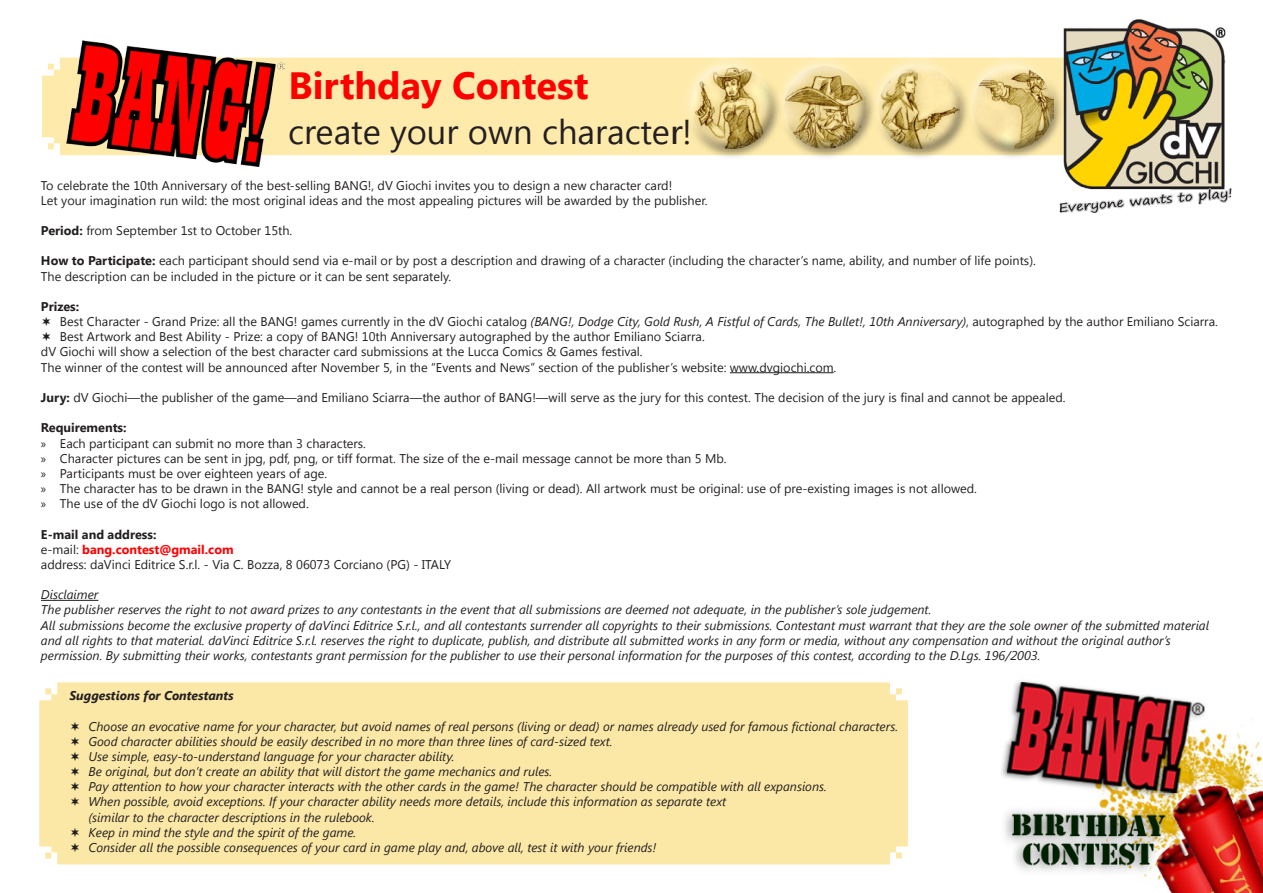
<style>
.page{position:relative;width:1263px;height:893px;background:#fff}
.page>*{position:absolute;margin:0;border:0;box-sizing:border-box;transform-origin:0 0}
.t1{font:700 37.95px "Segoe UI";color:#f00}
.t2{font:34.5px "Segoe UI";color:#231f20}
.t3{font:12.6px "Segoe UI";color:#231f20}
.t4{font:italic 12.6px/15.1px "Segoe UI";color:#231f20}
.t5{font:700 12.6px "Segoe UI";color:#231f20}
.t6{font:700 12.6px "Segoe UI";color:#f00}
.t7{font:italic 700 12.6px "Segoe UI";color:#231f20}
.s1{font-weight:700}
.s2{font-style:italic}
.s3{font-family:"Myriad Pro"}
.s4{font-weight:400;color:#231f20}
</style>
<div class="page">
<div style="left:42px;top:58px;width:632px;height:97px;background:#feebab"></div>
<hr style="left:730px;top:372px;width:104px;height:1px;background:#231f20">
<hr style="left:41px;top:600px;width:57px;height:1px;background:#231f20">
<img style="left:1059px;top:19px;width:173px;height:194px">
<img style="left:1001px;top:681px;width:262px;height:212px">
<img style="left:66px;top:40px;width:219px;height:126px">
<div style="left:39px;top:682px;width:869px;height:182px;background:#fce8a6"></div>
<div style="left:674px;top:51px;width:395px;height:114px;background:#231f20;opacity:.75"></div>
<svg style="left:71px;top:721px;width:8px;height:25px"></svg>
<svg style="left:71px;top:752px;width:8px;height:9px"></svg>
<svg style="left:71px;top:767px;width:8px;height:9px"></svg>
<svg style="left:71px;top:782px;width:8px;height:9px"></svg>
<svg style="left:71px;top:797px;width:8px;height:9px"></svg>
<svg style="left:71px;top:827px;width:8px;height:10px"></svg>
<svg style="left:71px;top:843px;width:8px;height:9px"></svg>
<p class="t1" style="left:288px;top:58px;width:302px">Birthday Contest</p>
<p class="t2" style="left:288px;top:108px;width:405px">create your own character!</p>
<p class="t3" style="left:41px;top:176px;width:633px">To celebrate the 10th Anniversary of the best-selling BANG!, dV Giochi invites you to design a new character card!</p>
<p class="t3" style="left:41px;top:191px;width:668px">Let your imagination run wild: the most original ideas and the most appealing pictures will be awarded by the publisher.</p>
<p class="t3" style="left:41px;top:222px;width:253px"><span class="s1">Period:</span> from September 1st to October 15th.</p>
<p class="t3" style="left:41px;top:252px;width:996px"><span class="s1">How to Participate:</span> each participant should send via e-mail or by post a description and drawing of a character (including the character’s name, ability, and number of life points).</p>
<p class="t3" style="left:41px;top:267px;width:412px">The description can be included in the picture or it can be sent separately.</p>
<p class="t5" style="left:41px;top:297px;width:40px">Prizes:</p>
<p class="t3" style="left:60px;top:313px;width:1159px">Best Character - Grand Prize: all the BANG! games currently in the dV Giochi catalog <span class="s2">(BANG!, Dodge City, Gold Rush, A Fistful of Cards, The Bullet!, 10th Anniversary)</span>, autographed by the author Emiliano Sciarra.</p>
<p class="t3" style="left:60px;top:328px;width:646px">Best Artwork and Best Ability - Prize: a copy of BANG! 10th Anniversary autographed by the author Emiliano Sciarra.</p>
<p class="t3" style="left:41px;top:343px;width:603px">dV Giochi will show a selection of the best character card submissions at the Lucca Comics &amp; Games festival.</p>
<p class="t3" style="left:41px;top:358px;width:797px">The winner of the contest will be announced after November 5, in the “Events and News” section of the publisher’s website: www.dvgiochi.com.</p>
<p class="t3" style="left:41px;top:389px;width:1026px"><span class="s1">Jury:</span> dV Giochi—the publisher of the game—and Emiliano Sciarra—the author of BANG!—will serve as the jury for this contest. The decision of the jury is final and cannot be appealed.</p>
<p class="t5" style="left:41px;top:419px;width:87px">Requirements:</p>
<p class="t3" style="left:41px;top:434px;width:327px"><span class="s3">»</span> Each participant can submit no more than 3 characters.</p>
<p class="t3" style="left:41px;top:449px;width:687px"><span class="s3">»</span> Character pictures can be sent in jpg, pdf, png, or tiff format. The size of the e-mail message cannot be more than 5 Mb.</p>
<p class="t3" style="left:41px;top:465px;width:288px"><span class="s3">»</span> Participants must be over eighteen years of age.</p>
<p class="t3" style="left:41px;top:480px;width:937px"><span class="s3">»</span> The character has to be drawn in the BANG! style and cannot be a real person (living or dead). All artwork must be original: use of pre-existing images is not allowed.</p>
<p class="t3" style="left:41px;top:495px;width:269px"><span class="s3">»</span> The use of the dV Giochi logo is not allowed.</p>
<p class="t5" style="left:41px;top:525px;width:117px">E-mail and address:</p>
<p class="t6" style="left:41px;top:540px;width:194px"><span class="s4">e-mail:</span> bang.contest@gmail.com</p>
<p class="t3" style="left:41px;top:556px;width:412px">address: daVinci Editrice S.r.l. - Via C. Bozza, 8 06073 Corciano (PG) - ITALY</p>
<p class="t4" style="left:41px;top:587px;width:59px">Disclaimer</p>
<p class="t4" style="left:41px;top:602px;width:892px">The publisher reserves the right to not award prizes to any contestants in the event that all submissions are deemed not adequate, in the publisher’s sole judgement.</p>
<p class="t4" style="left:41px;top:617px;width:1169px">All submissions become the exclusive property of daVinci Editrice S.r.l., and all contestants surrender all copyrights to their submissions. Contestant must warrant that they are the sole owner of the submitted material and all rights to that material. daVinci Editrice S.r.l. reserves the right to duplicate, publish, and distribute all submitted works in any form or media, without any compensation and without the original author’s permission. By submitting their works, contestants grant permission for the publisher to use their personal information for the purposes of this contest, according to the D.Lgs. 196/2003.</p>
<p class="t7" style="left:69px;top:687px;width:166px">Suggestions for Contestants</p>
<p class="t4" style="left:88px;top:718px;width:811px">Choose an evocative name for your character, but avoid names of real persons (living or dead) or names already used for famous fictional characters.</p>
<p class="t4" style="left:88px;top:733px;width:525px">Good character abilities should be easily described in no more than three lines of card-sized text.</p>
<p class="t4" style="left:88px;top:748px;width:368px">Use simple, easy-to-understand language for your character ability.</p>
<p class="t4" style="left:88px;top:763px;width:465px">Be original, but don’t create an ability that will distort the game mechanics and rules.</p>
<p class="t4" style="left:88px;top:779px;width:740px">Pay attention to how your character interacts with the other cards in the game! The character should be compatible with all expansions.</p>
<p class="t4" style="left:88px;top:794px;width:639px">When possible, avoid exceptions. If your character ability needs more details, include this information as separate text (similar to the character descriptions in the rulebook.</p>
<p class="t4" style="left:88px;top:824px;width:269px">Keep in mind the style and the spirit of the game.</p>
<p class="t4" style="left:88px;top:839px;width:570px">Consider all the possible consequences of your card in game play and, above all, test it with your friends!</p>
</div>
